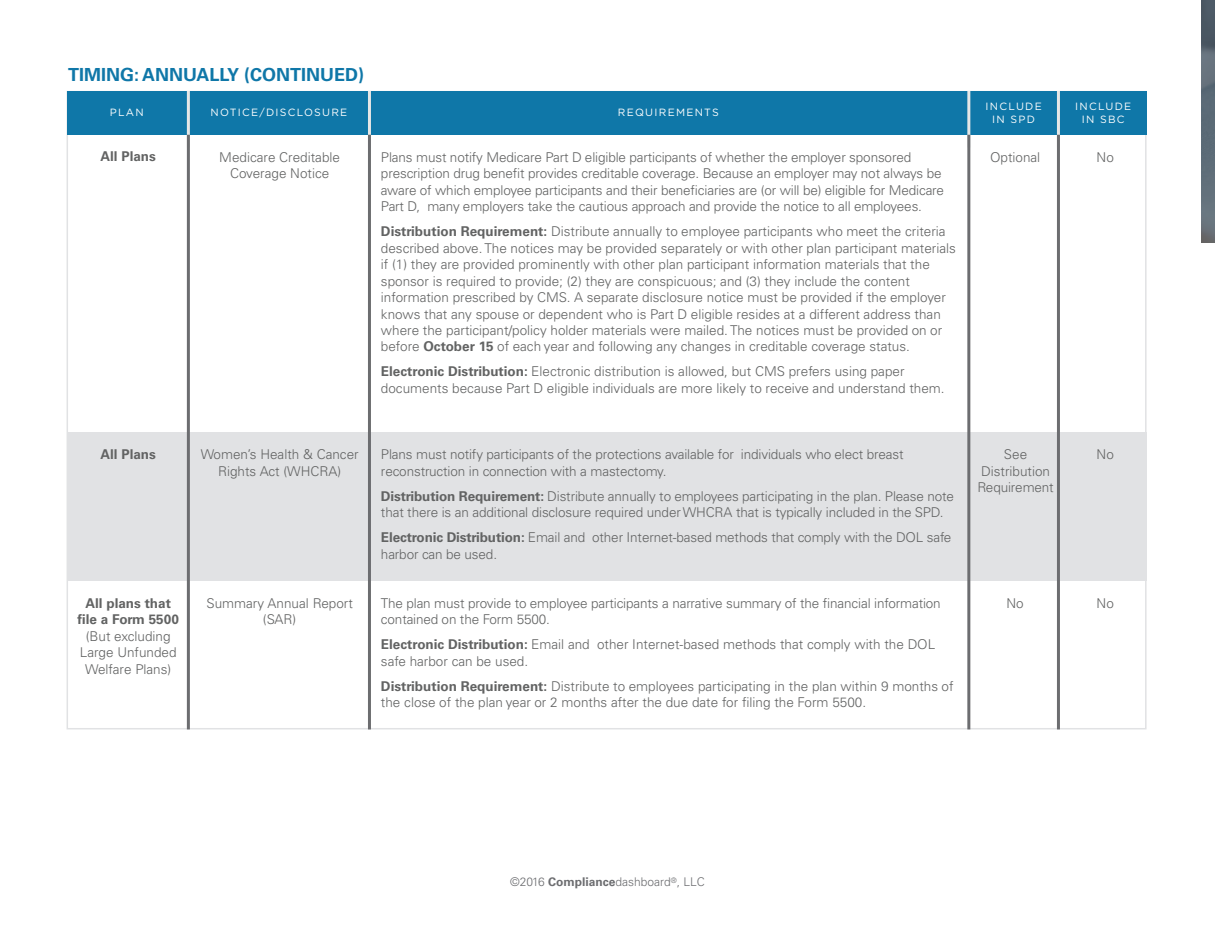
<style>
.page{position:relative;width:1215px;height:945px;background:#fff}
.page>*{position:absolute;margin:0;border:0;box-sizing:border-box;transform-origin:0 0}
.t1{font:700 18px "Univers LT Pro 65";color:#0f77a8}
.t2{font:300 13.5px/16.5px "Univers LT Pro 45";color:#626363}
.t3{font:700 13.5px/16.5px "Univers LT Pro 65";color:#626363;text-align:center}
.t4{font:300 12px "Univers LT Pro 45";color:#6c6d70}
.t5{font:10.5px/12.6px "Gotham";letter-spacing:.12em;color:#fff;text-align:center}
.s1{font-family:"Univers LT Pro 65";font-weight:700}
</style>
<div class="page">
<img style="left:1202px;top:0;width:13px;height:242px">
<div style="left:67px;top:91px;width:1080px;height:44px;background:#0f77a8"></div>
<div style="left:67px;top:433px;width:1080px;height:148px;background:#e1e2e4"></div>
<hr style="left:187px;top:91px;width:3px;height:57px;background:#e6e7e6">
<hr style="left:368px;top:91px;width:3px;height:57px;background:#e6e7e6">
<hr style="left:967px;top:91px;width:3px;height:57px;background:#e6e7e6">
<hr style="left:1057px;top:91px;width:3px;height:57px;background:#e6e7e6">
<hr style="left:967px;top:135px;width:3px;height:594px;background:#6c6d70">
<hr style="left:1057px;top:135px;width:3px;height:594px;background:#6c6d70">
<hr style="left:187px;top:135px;width:3px;height:594px;background:#6c6d70">
<hr style="left:368px;top:135px;width:3px;height:594px;background:#6c6d70">
<h1 class="t1" style="left:68px;top:63px;width:298px">timing: annually (continued)</h1>
<p class="t5" style="left:110px;top:106px;width:33px">PLAN</p>
<p class="t5" style="left:211px;top:106px;width:138px">NOTICE/D ISCLOSURE</p>
<p class="t5" style="left:618px;top:106px;width:101px">REQUIREMENTS</p>
<p class="t5" style="left:986px;top:100px;width:58px">INCLUDE<br>IN SPD</p>
<p class="t5" style="left:1075px;top:100px;width:58px">INCLUDE<br>IN SBC</p>
<p class="t3" style="left:100px;top:149px;width:57px">All Plans</p>
<p class="t2" style="left:219px;top:148px;width:122px">Medicare Creditable</p>
<p class="t2" style="left:990px;top:148px;width:52px">Optional</p>
<p class="t2" style="left:1097px;top:148px;width:19px">No</p>
<p class="t2" style="left:230px;top:165px;width:101px">Coverage Notice</p>
<p class="t2" style="left:381px;top:148px;width:565px">Plans must notify Medicare Part D eligible participants of whether the employer sponsored prescription drug benefit provides creditable coverage. Because an employer may not always be aware of which employee participants and their beneficiaries are (or will be) eligible for Medicare Part D, many employers take the cautious approach and provide the notice to all employees.</p>
<p class="t2" style="left:381px;top:223px;width:576px"><span class="s1">Distribution Requirement:</span> Distribute annually to employee participants who meet the criteria described above. The notices may be provided separately or with other plan participant materials if (1) they are provided prominently with other plan participant information materials that the sponsor is required to provide; (2) they are conspicuous; and (3) they include the content information prescribed by CMS. A separate disclosure notice must be provided if the employer knows that any spouse or dependent who is Part D eligible resides at a different address than where the participant/policy holder materials were mailed. The notices must be provided on or before <span class="s1">October 15</span> of each year and following any changes in creditable coverage status.</p>
<p class="t2" style="left:381px;top:363px;width:565px"><span class="s1">Electronic Distribution:</span> Electronic distribution is allowed, but CMS prefers using paper documents because Part D eligible individuals are more likely to receive and understand them.</p>
<p class="t3" style="left:100px;top:446px;width:57px">All Plans</p>
<p class="t2" style="left:201px;top:446px;width:160px">Women’s Health &amp; Cancer</p>
<p class="t2" style="left:1097px;top:446px;width:19px">No</p>
<p class="t2" style="left:218px;top:463px;width:125px">Rights Act (WHCRA)</p>
<p class="t2" style="left:977px;top:446px;width:78px;text-align:center">See<br>Distribution<br>Requirement</p>
<p class="t2" style="left:381px;top:446px;width:524px">Plans must notify participants of the protections available for individuals who elect breast reconstruction in connection with a mastectomy.</p>
<p class="t2" style="left:381px;top:488px;width:575px"><span class="s1">Distribution Requirement:</span> Distribute annually to employees participating in the plan. Please note that there is an additional disclosure required under WHCRA that is typically included in the SPD.</p>
<p class="t2" style="left:381px;top:529px;width:572px"><span class="s1">Electronic Distribution:</span> Email and other Internet-based methods that comply with the DOL safe harbor can be used.</p>
<p class="t3" style="left:78px;top:595px;width:103px">All plans that file a Form 5500</p>
<p class="t2" style="left:80px;top:628px;width:98px;text-align:center">(But excluding<br>Large Unfunded<br>Welfare Plans)</p>
<p class="t2" style="left:206px;top:595px;width:148px">Summary Annual Report</p>
<p class="t2" style="left:1007px;top:595px;width:19px">No</p>
<p class="t2" style="left:1097px;top:595px;width:19px">No</p>
<p class="t2" style="left:263px;top:611px;width:35px">(SAR)</p>
<p class="t2" style="left:381px;top:595px;width:561px">The plan must provide to employee participants a narrative summary of the financial information contained on the Form 5500.</p>
<p class="t2" style="left:381px;top:636px;width:556px"><span class="s1">Electronic Distribution:</span> Email and other Internet-based methods that comply with the DOL safe harbor can be used.</p>
<p class="t2" style="left:381px;top:678px;width:574px"><span class="s1">Distribution Requirement:</span> Distribute to employees participating in the plan within 9 months of the close of the plan year or 2 months after the due date for filing the Form 5500.</p>
<p class="t4" style="left:510px;top:875px;width:196px">©2016 <span class="s1">Compliance</span>dashboard<sup>®</sup>, LLC</p>
</div>
